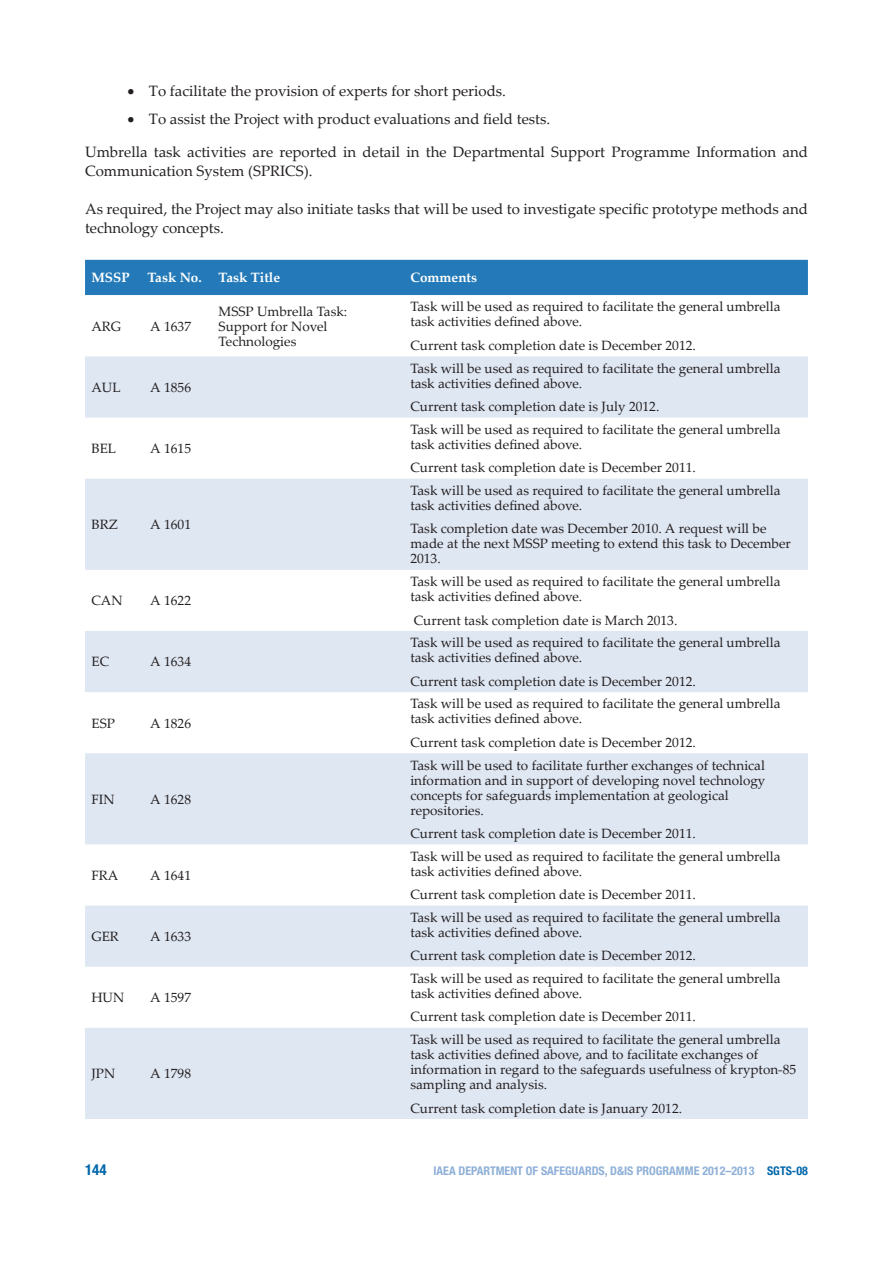
<style>
.page{position:relative;width:893px;height:1263px;background:#fff}
.page>*{position:absolute;margin:0;border:0;box-sizing:border-box;transform-origin:0 0}
.t1{font:15px/32.7px "Palatino Linotype";color:#231f20}
.t2{font:700 condensed 15px "Helvetica Neue";color:#0067aa}
.t3{font:13.5px/15px "Palatino Linotype";color:#231f20}
.t4{font:700 13.5px "Palatino Linotype";color:#fff}
.t5{font:700 condensed 12px "Helvetica Neue";color:#8fb0d8}
.s1{color:#0067aa}
</style>
<div class="page">
<div style="left:85px;top:260px;width:723px;height:35px;background:#247ab8"></div>
<svg style="left:85px;top:356px;width:723px;height:763px;fill:#dfe7f3"></svg>
<p class="t1" style="left:128px;top:74px;width:380px">• To facilitate the provision of experts for short periods.</p>
<p class="t1" style="left:85px;top:102px;width:724px;text-indent:43px">• To assist the Project with product evaluations and field tests.<br>Umbrella task activities are reported in detail in the Departmental Support Programme Information and</p>
<p class="t1" style="left:85px;top:154px;width:229px">Communication System (SPRICS).</p>
<p class="t1" style="left:85px;top:198px;width:724px;line-height:19.5px">As required, the Project may also initiate tasks that will be used to investigate specific prototype methods and technology concepts.</p>
<p class="t4" style="left:91px;top:268px;width:40px">MSSP</p>
<p class="t4" style="left:147px;top:268px;width:134px">Task No. Task Title</p>
<p class="t4" style="left:410px;top:268px;width:68px">Comments</p>
<p class="t3" style="left:91px;top:318px;width:31px">ARG</p>
<p class="t3" style="left:150px;top:318px;width:42px">A 1637</p>
<p class="t3" style="left:219px;top:303px;width:130px">MSSP Umbrella Task:<br>Support for Novel<br>Technologies</p>
<p class="t3" style="left:410px;top:299px;width:372px">Task will be used as required to facilitate the general umbrella task activities defined above.</p>
<p class="t3" style="left:410px;top:337px;width:287px">Current task completion date is December 2012.</p>
<p class="t3" style="left:91px;top:379px;width:31px">AUL</p>
<p class="t3" style="left:150px;top:379px;width:42px">A 1856</p>
<p class="t3" style="left:91px;top:440px;width:26px">BEL</p>
<p class="t3" style="left:150px;top:440px;width:42px">A 1615</p>
<p class="t3" style="left:91px;top:516px;width:28px">BRZ</p>
<p class="t3" style="left:150px;top:516px;width:42px">A 1601</p>
<p class="t3" style="left:91px;top:593px;width:33px">CAN</p>
<p class="t3" style="left:150px;top:593px;width:42px">A 1622</p>
<p class="t3" style="left:91px;top:654px;width:19px">EC</p>
<p class="t3" style="left:150px;top:654px;width:42px">A 1634</p>
<p class="t3" style="left:91px;top:715px;width:25px">ESP</p>
<p class="t3" style="left:150px;top:715px;width:42px">A 1826</p>
<p class="t3" style="left:91px;top:791px;width:25px">FIN</p>
<p class="t3" style="left:150px;top:791px;width:42px">A 1628</p>
<p class="t3" style="left:91px;top:867px;width:29px">FRA</p>
<p class="t3" style="left:150px;top:867px;width:42px">A 1641</p>
<p class="t3" style="left:91px;top:928px;width:29px">GER</p>
<p class="t3" style="left:150px;top:928px;width:42px">A 1633</p>
<p class="t3" style="left:91px;top:989px;width:34px">HUN</p>
<p class="t3" style="left:150px;top:989px;width:42px">A 1597</p>
<p class="t3" style="left:91px;top:1066px;width:25px">JPN</p>
<p class="t3" style="left:150px;top:1066px;width:42px">A 1798</p>
<p class="t3" style="left:410px;top:360px;width:372px">Task will be used as required to facilitate the general umbrella task activities defined above.</p>
<p class="t3" style="left:410px;top:398px;width:251px">Current task completion date is July 2012.</p>
<p class="t3" style="left:410px;top:421px;width:372px">Task will be used as required to facilitate the general umbrella task activities defined above.</p>
<p class="t3" style="left:410px;top:460px;width:287px">Current task completion date is December 2011.</p>
<p class="t3" style="left:410px;top:482px;width:372px">Task will be used as required to facilitate the general umbrella task activities defined above.</p>
<p class="t3" style="left:410px;top:521px;width:382px">Task completion date was December 2010. A request will be made at the next MSSP meeting to extend this task to December<br>2013.</p>
<p class="t3" style="left:410px;top:573px;width:372px">Task will be used as required to facilitate the general umbrella task activities defined above.</p>
<p class="t3" style="left:414px;top:612px;width:265px">Current task completion date is March 2013.</p>
<p class="t3" style="left:410px;top:635px;width:372px">Task will be used as required to facilitate the general umbrella task activities defined above.</p>
<p class="t3" style="left:410px;top:673px;width:287px">Current task completion date is December 2012.</p>
<p class="t3" style="left:410px;top:696px;width:372px">Task will be used as required to facilitate the general umbrella task activities defined above.</p>
<p class="t3" style="left:410px;top:734px;width:287px">Current task completion date is December 2012.</p>
<p class="t3" style="left:410px;top:757px;width:357px">Task will be used to facilitate further exchanges of technical information and in support of developing novel technology concepts for safeguards implementation at geological repositories.</p>
<p class="t3" style="left:410px;top:825px;width:287px">Current task completion date is December 2011.</p>
<p class="t3" style="left:410px;top:848px;width:372px">Task will be used as required to facilitate the general umbrella task activities defined above.</p>
<p class="t3" style="left:410px;top:886px;width:287px">Current task completion date is December 2011.</p>
<p class="t3" style="left:410px;top:909px;width:372px">Task will be used as required to facilitate the general umbrella task activities defined above.</p>
<p class="t3" style="left:410px;top:948px;width:287px">Current task completion date is December 2012.</p>
<p class="t3" style="left:410px;top:970px;width:372px">Task will be used as required to facilitate the general umbrella task activities defined above.</p>
<p class="t3" style="left:410px;top:1009px;width:287px">Current task completion date is December 2011.</p>
<p class="t3" style="left:410px;top:1031px;width:387px">Task will be used as required to facilitate the general umbrella task activities defined above, and to facilitate exchanges of information in regard to the safeguards usefulness of krypton-85 sampling and analysis.</p>
<p class="t3" style="left:410px;top:1100px;width:273px">Current task completion date is January 2012.</p>
<p class="t2" style="left:85px;top:1161px;width:23px">144</p>
<p class="t5" style="left:433px;top:1164px;width:376px">IAEA DEPARTMENT OF SAFEGUARDS, D&amp;IS PROGRAMME 2012–2013 <span class="s1">SGTS-08</span></p>
</div>
